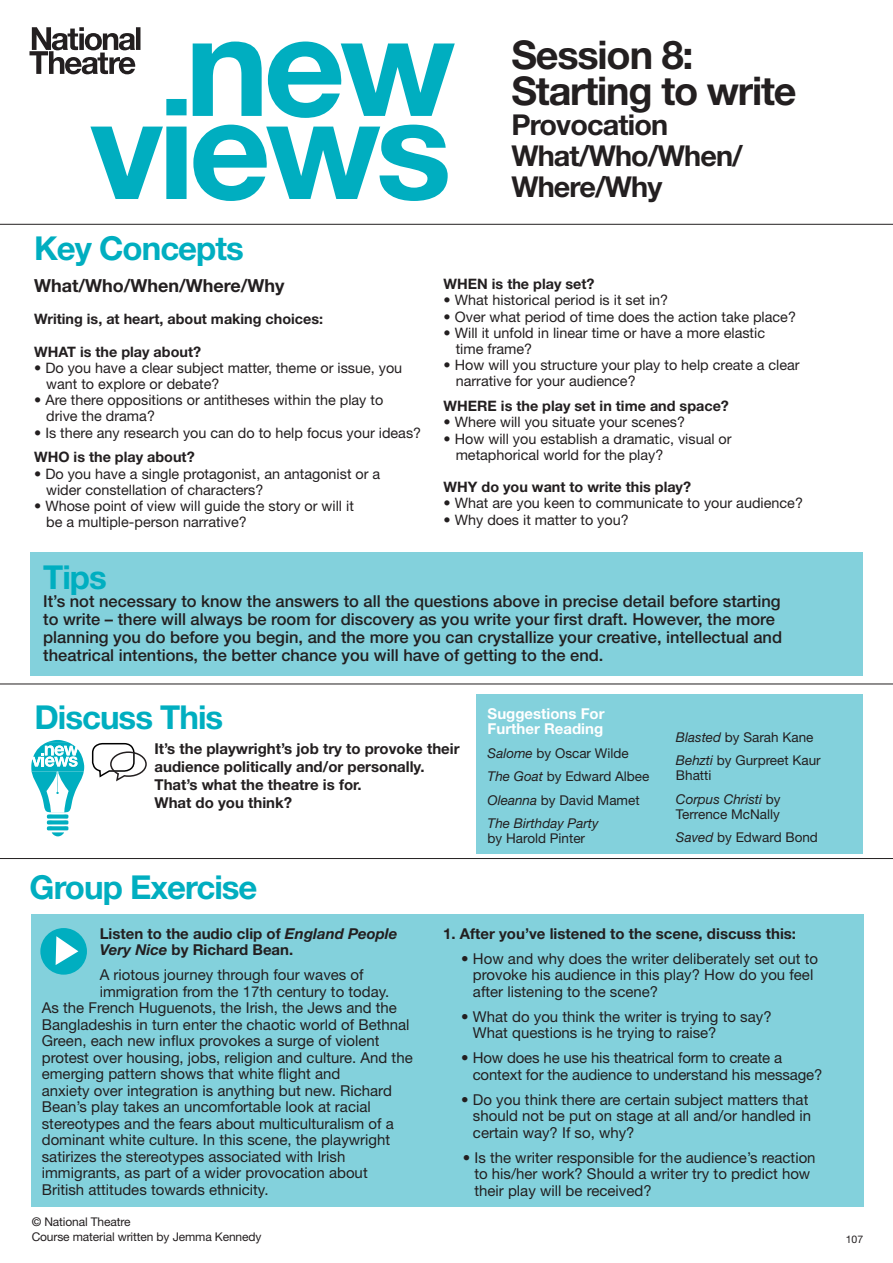
<style>
.page{position:relative;width:893px;height:1263px;background:#fff}
.page>*{position:absolute;margin:0;border:0;box-sizing:border-box;transform-origin:0 0}
.t1{font:700 39.6px/36px "Helvetica Neue LT Std";letter-spacing:-.03em;color:#231f20}
.t2{font:700 33px "Helvetica Neue LT Std";letter-spacing:-.03em;color:#00aec0}
.t3{font:700 28.8px/30.6px "Helvetica Neue LT Std";letter-spacing:-.03em;color:#231f20}
.t4{font:700 18px "Helvetica Neue LT Std";color:#231f20}
.t5{font:500 16.5px/18px "Helvetica Neue LT Std";color:#231f20}
.t6{font:15px/16.5px "Helvetica Neue LT Std";color:#231f20}
.t7{font:700 15px/18px "Helvetica Neue LT Std";color:#231f20}
.t8{font:700 15px/15px "Helvetica Neue LT Std";color:#fff}
.t9{font:14.4px/16.2px "Helvetica Neue LT Std";color:#231f20}
.t10{font:700 14.4px "Helvetica Neue LT Std";color:#231f20}
.t11{font:13.5px/23.5px "Helvetica Neue LT Std";color:#231f20}
.t12{font:italic 13.5px/23.5px "Helvetica Neue LT Std";color:#231f20}
.t13{font:12px/15px "Helvetica Neue LT Std";letter-spacing:-.01em;color:#231f20}
.t14{font:10.5px "Helvetica Neue LT Std";color:#231f20}
.s1{font-style:italic}
.s2{font-style:normal}
.s3{font-weight:500}
</style>
<div class="page">
<svg style="left:193px;top:42px;width:69px;height:74px"></svg>
<svg style="left:268px;top:42px;width:187px;height:76px"></svg>
<svg style="left:90px;top:99px;width:97px;height:100px"></svg>
<svg style="left:193px;top:125px;width:255px;height:76px"></svg>
<hr style="left:136px;top:27px;width:4px;height:23px;background:#231f20">
<svg style="left:29px;top:27px;width:107px;height:47px"></svg>
<hr style="left:0;top:224px;width:893px;height:1px;background:#231f20">
<div style="left:30px;top:552px;width:833px;height:123px;background:#83d1dc"></div>
<div style="left:476px;top:695px;width:387px;height:159px;background:#83d1dc"></div>
<hr style="left:0;top:858px;width:893px;height:1px;background:#231f20">
<hr style="left:0;top:684px;width:893px;height:1px;background:#231f20">
<div style="left:31px;top:914px;width:832px;height:293px;background:#83d1dc"></div>
<div style="left:40px;top:928px;width:47px;height:47px;background:#00aec0;border-radius:50%"></div>
<svg style="left:56px;top:936px;width:22px;height:29px"></svg>
<svg style="left:31px;top:740px;width:53px;height:96px"></svg>
<svg style="left:91px;top:742px;width:56px;height:40px"></svg>
<h2 class="t2" style="left:34px;top:228px;width:211px">Key Concepts</h2>
<p class="t4" style="left:34px;top:274px;width:252px">What/Who/When/Where/Why</p>
<p class="t10" style="left:34px;top:310px;width:291px">Writing is, at heart, about making choices:</p>
<p class="t10" style="left:34px;top:343px;width:168px">WHAT is the play about?</p>
<p class="t9" style="left:46px;top:359px;width:358px;text-indent:-12px">• Do you have a clear subject matter, theme or issue, you want to explore or debate?</p>
<p class="t9" style="left:46px;top:392px;width:339px;text-indent:-12px">• Are there oppositions or antitheses within the play to drive the drama?</p>
<p class="t9" style="left:34px;top:424px;width:389px">• Is there any research you can do to help focus your ideas?</p>
<p class="t10" style="left:34px;top:448px;width:162px">WHO is the play about?</p>
<p class="t9" style="left:46px;top:465px;width:336px;text-indent:-12px">• Do you have a single protagonist, an antagonist or a wider constellation of characters?</p>
<p class="t9" style="left:46px;top:497px;width:309px;text-indent:-12px">• Whose point of view will guide the story or will it be a multiple-person narrative?</p>
<h1 class="t1" style="left:511px;top:36px;width:287px">Session 8:<br>Starting to write</h1>
<h3 class="t3" style="left:511px;top:109px;width:233px">Provocation<br>What/Who/When/<br>Where/Why</h3>
<p class="t10" style="left:444px;top:275px;width:152px">WHEN is the play set?</p>
<p class="t9" style="left:444px;top:292px;width:226px">• What historical period is it set in?</p>
<p class="t9" style="left:444px;top:308px;width:354px">• Over what period of time does the action take place?</p>
<p class="t9" style="left:456px;top:324px;width:311px;text-indent:-12px">• Will it unfold in linear time or have a more elastic time frame?</p>
<p class="t9" style="left:456px;top:357px;width:346px;text-indent:-12px">• How will you structure your play to help create a clear narrative for your audience?</p>
<p class="t10" style="left:444px;top:397px;width:287px">WHERE is the play set in time and space?</p>
<p class="t9" style="left:444px;top:414px;width:243px">• Where will you situate your scenes?</p>
<p class="t9" style="left:456px;top:430px;width:277px;text-indent:-12px">• How will you establish a dramatic, visual or metaphorical world for the play?</p>
<p class="t10" style="left:444px;top:478px;width:249px">WHY do you want to write this play?</p>
<p class="t9" style="left:444px;top:495px;width:361px">• What are you keen to communicate to your audience?</p>
<p class="t9" style="left:444px;top:511px;width:187px">• Why does it matter to you?</p>
<h2 class="t2" style="left:43px;top:557px;width:65px">Tips</h2>
<p class="t5" style="left:43px;top:592px;width:740px">It’s not necessary to know the answers to all the questions above in precise detail before starting to write – there will always be room for discovery as you write your first draft. However, the more planning you do before you begin, and the more you can crystallize your creative, intellectual and theatrical intentions, the better chance you will have of getting to the end.</p>
<h2 class="t2" style="left:34px;top:697px;width:190px">Discuss This</h2>
<p class="t7" style="left:155px;top:739px;width:307px">It’s the playwright’s job try to provoke their audience politically and/or personally.<br>That’s what the theatre is for.<br>What do you think?</p>
<p class="t8" style="left:488px;top:706px;width:118px">Suggestions For<br>Further Reading</p>
<p class="t11" style="left:488px;top:741px;width:163px"><span class="s1">Salome</span> by Oscar Wilde<br><span class="s1">The Goat</span> by Edward Albee<br><span class="s1">Oleanna</span> by David Mamet<br><span class="s1">The Birthday Party</span></p>
<p class="t11" style="left:488px;top:826px;width:99px">by Harold Pinter</p>
<p class="t11" style="left:676px;top:725px;width:146px"><span class="s1">Blasted</span> by Sarah Kane<br><span class="s1">Behzti</span> by Gurpreet Kaur</p>
<p class="t12" style="left:676px;top:763px;width:106px"><span class="s2">Bhatti<br></span>Corpus Christi <span class="s2">by</span></p>
<p class="t11" style="left:676px;top:802px;width:144px">Terrence McNally<br><span class="s1">Saved</span> by Edward Bond</p>
<h2 class="t2" style="left:30px;top:866px;width:229px">Group Exercise</h2>
<p class="t7" style="left:100px;top:925px;width:299px;line-height:16.5px">Listen to the audio clip of <span class="s1">England People<br>Very Nice</span> by Richard Bean.</p>
<p class="t6" style="left:100px;top:966px;width:265px">A riotous journey through four waves of</p>
<p class="t6" style="left:100px;top:983px;width:291px">immigration from the 17th century to today.</p>
<p class="t6" style="left:42px;top:999px;width:357px">As the French Huguenots, the Irish, the Jews and the</p>
<p class="t6" style="left:42px;top:1016px;width:369px">Bangladeshis in turn enter the chaotic world of Bethnal</p>
<p class="t6" style="left:42px;top:1032px;width:339px">Green, each new influx provokes a surge of violent</p>
<p class="t6" style="left:42px;top:1049px;width:372px">protest over housing, jobs, religion and culture. And the</p>
<p class="t6" style="left:42px;top:1065px;width:300px">emerging pattern shows that white flight and</p>
<p class="t6" style="left:42px;top:1082px;width:352px">anxiety over integration is anything but new. Richard</p>
<p class="t6" style="left:42px;top:1098px;width:330px">Bean’s play takes an uncomfortable look at racial</p>
<p class="t6" style="left:42px;top:1115px;width:354px">stereotypes and the fears about multiculturalism of a</p>
<p class="t6" style="left:42px;top:1131px;width:350px">dominant white culture. In this scene, the playwright</p>
<p class="t6" style="left:42px;top:1148px;width:305px">satirizes the stereotypes associated with Irish</p>
<p class="t6" style="left:42px;top:1164px;width:327px">immigrants, as part of a wider provocation about</p>
<p class="t6" style="left:42px;top:1181px;width:228px">British attitudes towards ethnicity.</p>
<p class="t13" style="left:32px;top:1214px;width:231px"><span class="s3">©</span> National Theatre<br>Course material written by Jemma Kennedy</p>
<p class="t7" style="left:443px;top:924px;width:354px">1. After you’ve listened to the scene, discuss this:</p>
<p class="t6" style="left:473px;top:950px;width:347px;text-indent:-12px">• How and why does the writer deliberately set out to provoke his audience in this play? How do you feel after listening to the scene?</p>
<p class="t6" style="left:473px;top:1008px;width:300px;text-indent:-12px">• What do you think the writer is trying to say?<br>What questions is he trying to raise?</p>
<p class="t6" style="left:473px;top:1049px;width:351px;text-indent:-11px">• How does he use his theatrical form to create a context for the audience to understand his message?</p>
<p class="t6" style="left:473px;top:1091px;width:340px;text-indent:-12px">• Do you think there are certain subject matters that should not be put on stage at all and/or handled in certain way? If so, why?</p>
<p class="t6" style="left:474px;top:1149px;width:343px;text-indent:-12px">• Is the writer responsible for the audience’s reaction to his/her work? Should a writer try to predict how their play will be received?</p>
<p class="t14" style="left:846px;top:1233px;width:19px">107</p>
</div>
